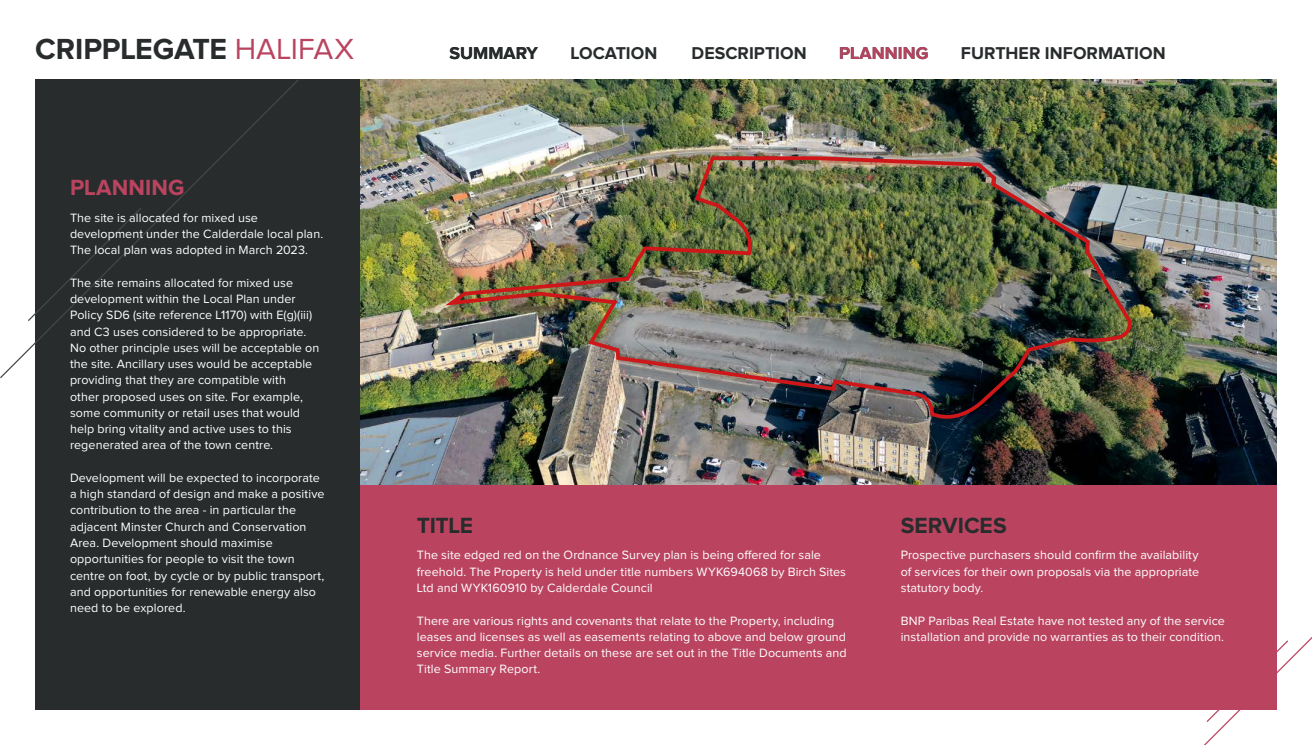
<style>
.page{position:relative;width:1312px;height:745px;background:#fff}
.page>*{position:absolute;margin:0;border:0;box-sizing:border-box;transform-origin:0 0}
.t1{font:700 30.12px "Proxima Nova";letter-spacing:-.01em;color:#282c2c}
.t2{font:700 22.75px "Proxima Nova";color:#282c2c}
.t3{font:700 22.75px "Proxima Nova";letter-spacing:.005em;color:#ba4460}
.t4{font:700 17.75px "Proxima Nova";color:#282c2c}
.t5{font:700 17.75px "Proxima Nova";letter-spacing:.005em;color:#ba4460}
.t6{font:12.5px/16.2px "Proxima Nova";letter-spacing:.005em;color:#fff}
.s1{font-weight:400;color:#ba4460}
</style>
<div class="page">
<div style="left:35px;top:79px;width:1241px;height:630px;background:#282c2c"></div>
<svg style="left:0;top:80px;width:299px;height:298px"></svg>
<img style="left:360px;top:79px;width:916px;height:405px">
<svg style="left:1184px;top:546px;width:127px;height:198px"></svg>
<div style="left:360px;top:484px;width:916px;height:225px;background:#ba4460"></div>
<img style="left:438px;top:154px;width:696px;height:271px">
<h1 class="t1" style="left:35px;top:35px;width:320px">CRIPPLEGATE <span class="s1">HALIFAX</span></h1>
<h3 class="t4" style="left:449px;top:45px;width:90px">SUMMARY</h3>
<h3 class="t4" style="left:570px;top:45px;width:88px">LOCATION</h3>
<h3 class="t4" style="left:691px;top:45px;width:116px">DESCRIPTION</h3>
<h3 class="t4" style="left:960px;top:45px;width:206px">FURTHER INFORMATION</h3>
<h3 class="t5" style="left:838px;top:45px;width:91px">PLANNING</h3>
<h2 class="t3" style="left:70px;top:177px;width:116px">PLANNING</h2>
<p class="t6" style="left:70px;top:210px;width:255px">The site is allocated for mixed use development under the Calderdale local plan.<br>The local plan was adopted in March 2023.</p>
<p class="t6" style="left:70px;top:275px;width:251px">The site remains allocated for mixed use development within the Local Plan under Policy SD6 (site reference L1170) with E(g)(iii) and C3 uses considered to be appropriate.<br>No other principle uses will be acceptable on the site. Ancillary uses would be acceptable providing that they are compatible with<br>other proposed uses on site. For example, some community or retail uses that would help bring vitality and active uses to this regenerated area of the town centre.</p>
<p class="t6" style="left:70px;top:470px;width:256px">Development will be expected to incorporate a high standard of design and make a positive contribution to the area - in particular the adjacent Minster Church and Conservation Area. Development should maximise opportunities for people to visit the town centre on foot, by cycle or by public transport, and opportunities for renewable energy also need to be explored.</p>
<h2 class="t2" style="left:417px;top:514px;width:58px">TITLE</h2>
<p class="t6" style="left:417px;top:547px;width:430px">The site edged red on the Ordnance Survey plan is being offered for sale freehold. The Property is held under title numbers WYK694068 by Birch Sites<br>Ltd and WYK160910 by Calderdale Council</p>
<p class="t6" style="left:417px;top:612px;width:431px">There are various rights and covenants that relate to the Property, including leases and licenses as well as easements relating to above and below ground service media. Further details on these are set out in the Title Documents and Title Summary Report.</p>
<h2 class="t2" style="left:900px;top:514px;width:107px">SERVICES</h2>
<p class="t6" style="left:900px;top:547px;width:300px;text-align:justify">Prospective purchasers should confirm the availability of services for their own proposals via the appropriate statutory body.</p>
<p class="t6" style="left:900px;top:612px;width:325px">BNP Paribas Real Estate have not tested any of the service installation and provide no warranties as to their condition.</p>
</div>
